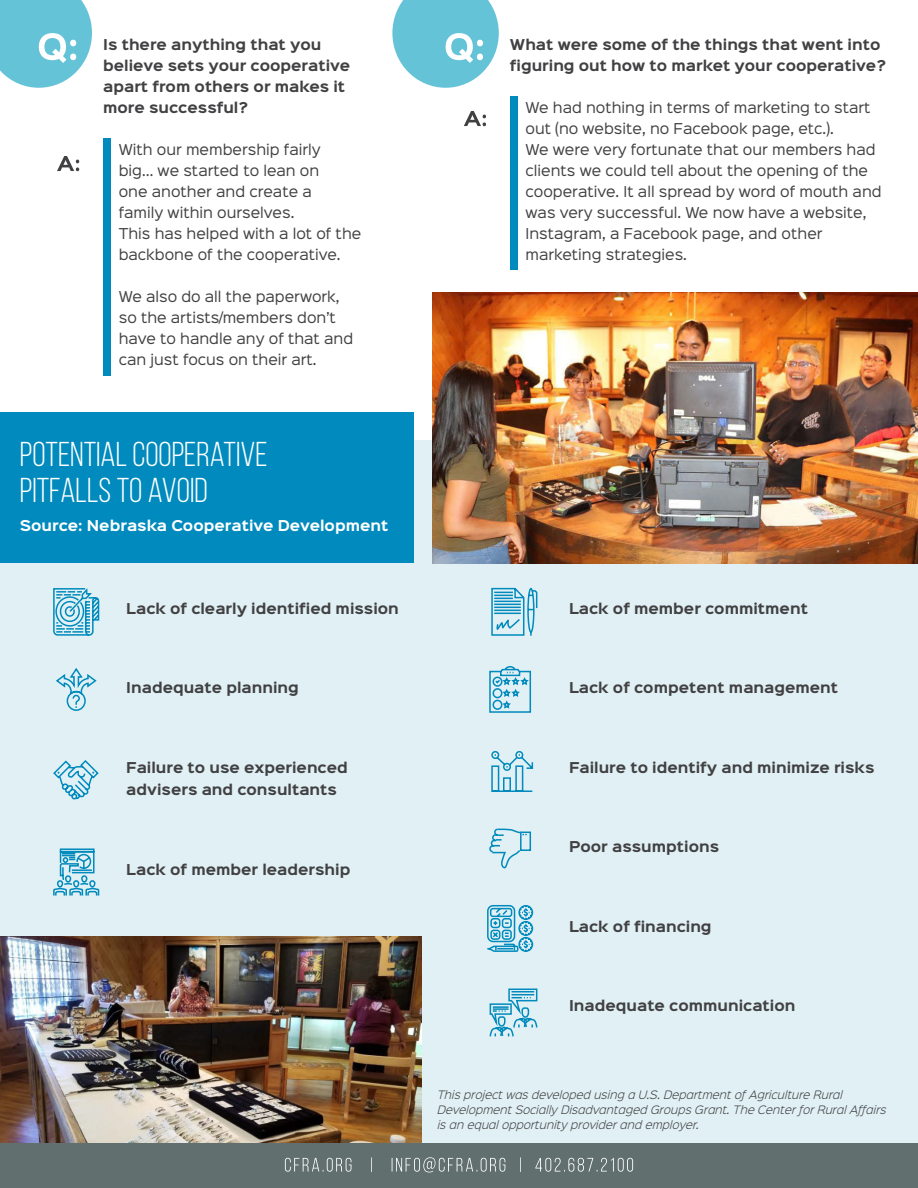
<style>
.page{position:relative;width:918px;height:1188px;background:#fff}
.page>*{position:absolute;margin:0;border:0;box-sizing:border-box;transform-origin:0 0}
.t1{font:34.5px "Bebas Neue";color:#fff}
.t2{font:13.5px/21px "Sinkin Sans 400";color:#414042}
.t3{font:700 13.5px/21px "Sinkin Sans 700";color:#414042}
.t4{font:700 13.5px "Sinkin Sans 700";color:#fff}
.t5{font:italic 300 10.5px/15px "Sinkin Sans 300";color:#414042}
</style>
<div class="page">
<div style="left:0;top:440px;width:918px;height:748px;background:#e0f0f4"></div>
<svg style="left:392px;top:0;width:107px;height:88px"></svg>
<svg style="left:464px;top:111px;width:22px;height:15px"></svg>
<div style="left:510px;top:96px;width:8px;height:174px;background:#008abd"></div>
<div style="left:0;top:413px;width:414px;height:150px;background:#008abd"></div>
<svg style="left:0;top:0;width:92px;height:88px"></svg>
<svg style="left:57px;top:156px;width:22px;height:15px"></svg>
<div style="left:103px;top:138px;width:8px;height:238px;background:#008abd"></div>
<img style="left:0;top:936px;width:421px;height:207px">
<img style="left:432px;top:292px;width:486px;height:271px">
<div style="left:520px;top:832px;width:11px;height:19px;border:2px solid #008abd"></div>
<svg style="left:489px;top:828px;width:38px;height:41px"></svg>
<svg style="left:489px;top:988px;width:49px;height:49px"></svg>
<svg style="left:53px;top:588px;width:47px;height:48px"></svg>
<svg style="left:56px;top:668px;width:41px;height:43px"></svg>
<svg style="left:53px;top:760px;width:46px;height:40px"></svg>
<svg style="left:53px;top:848px;width:47px;height:48px"></svg>
<svg style="left:491px;top:587px;width:47px;height:49px"></svg>
<svg style="left:491px;top:751px;width:43px;height:41px"></svg>
<svg style="left:489px;top:666px;width:42px;height:47px"></svg>
<svg style="left:487px;top:905px;width:47px;height:47px"></svg>
<div style="left:0;top:1143px;width:918px;height:45px;background:#616f6f"></div>
<svg style="left:285px;top:1157px;width:348px;height:15px"></svg>
<p class="t3" style="left:103px;top:35px;width:249px">Is there anything that you believe sets your cooperative apart from others or makes it more successful?</p>
<p class="t2" style="left:119px;top:138px;width:203px">With our membership fairly big… we started to lean on one another and create a family within ourselves.</p>
<p class="t2" style="left:119px;top:222px;width:244px">This has helped with a lot of the backbone of the cooperative.</p>
<p class="t2" style="left:119px;top:285px;width:222px">We also do all the paperwork,</p>
<p class="t2" style="left:119px;top:306px;width:236px">so the artists/members don’t have to handle any of that and can just focus on their art.</p>
<p class="t1" style="left:20px;top:436px;width:249px">POTENTIAL COOPERATIVE</p>
<p class="t1" style="left:20px;top:471px;width:189px">PITFALLS TO AVOID</p>
<p class="t4" style="left:20px;top:519px;width:370px">Source: Nebraska Cooperative Development</p>
<p class="t3" style="left:126px;top:599px;width:274px">Lack of clearly identified mission</p>
<p class="t3" style="left:126px;top:678px;width:174px">Inadequate planning</p>
<p class="t3" style="left:126px;top:757px;width:223px;line-height:22.5px">Failure to use experienced advisers and consultants</p>
<p class="t3" style="left:126px;top:860px;width:226px">Lack of member leadership</p>
<p class="t3" style="left:510px;top:35px;width:378px">What were some of the things that went into figuring out how to market your cooperative?</p>
<p class="t2" style="left:526px;top:96px;width:358px">We had nothing in terms of marketing to start out (no website, no Facebook page, etc.).<br>We were very fortunate that our members had clients we could tell about the opening of the cooperative. It all spread by word of mouth and was very successful. We now have a website, Instagram, a Facebook page, and other marketing strategies.</p>
<p class="t3" style="left:569px;top:599px;width:240px">Lack of member commitment</p>
<p class="t3" style="left:569px;top:678px;width:271px">Lack of competent management</p>
<p class="t3" style="left:569px;top:758px;width:307px">Failure to identify and minimize risks</p>
<p class="t3" style="left:569px;top:837px;width:152px">Poor assumptions</p>
<p class="t3" style="left:569px;top:917px;width:144px">Lack of financing</p>
<p class="t3" style="left:569px;top:996px;width:228px">Inadequate communication</p>
<p class="t5" style="left:437px;top:1086px;width:407px">This project was developed using a U.S. Department of Agriculture Rural</p>
<p class="t5" style="left:437px;top:1101px;width:451px">Development Socially Disadvantaged Groups Grant. The Center for Rural Affairs is an equal opportunity provider and employer.</p>
</div>
